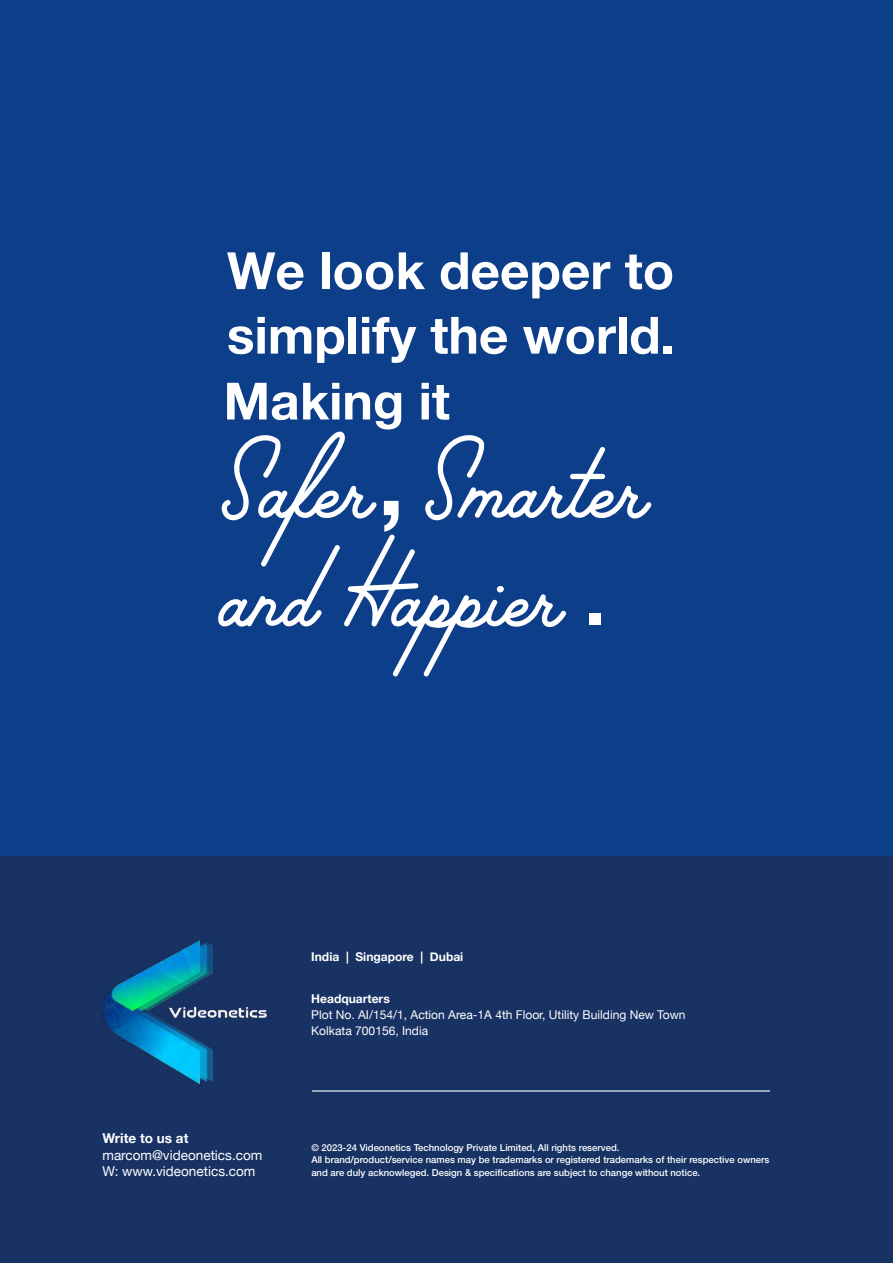
<style>
.page{position:relative;width:893px;height:1263px;background:#0c3e89}
.page>*{position:absolute;margin:0;border:0;box-sizing:border-box;transform-origin:0 0}
.t1{font:105.45px/108.6px "Palm Canyon Drive Trial";color:#fff}
.t2{font:700 51.45px/65.2px "Helvetica Neue";color:#fff;text-align:justify}
.t3{font:13.65px/16.4px "Helvetica Neue";color:#fff}
.t4{font:700 13.65px "Helvetica Neue";color:#fff}
.t5{font:12.15px/16px "Helvetica Neue";color:#fff}
.t6{font:700 12.15px "Helvetica Neue";color:#fff}
.t7{font:500 9.6px/12.8px "Helvetica Neue";color:#fff}
.s1{font-family:"Helvetica Neue";font-weight:500}
</style>
<div class="page">
<div style="left:589px;top:614px;width:12px;height:11px;background:#fff"></div>
<div style="left:0;top:856px;width:893px;height:407px;background:#183263"></div>
<hr style="left:312px;top:1090px;width:458px;height:1px;background:#fff">
<img style="left:102px;top:940px;width:165px;height:144px">
<h2 class="t2" style="left:223px;top:237px;width:453px">We look deeper to simplify the world.<br>Making it</h2>
<h1 class="t1" style="left:220px;top:424px;width:428px">Safer<span class="s1">,</span> Smarter and Happier</h1>
<p class="t6" style="left:311px;top:950px;width:154px">India | Singapore | Dubai</p>
<h3 class="t4" style="left:102px;top:1129px;width:88px">Write to us at</h3>
<h3 class="t3" style="left:102px;top:1146px;width:161px">marcom@videonetics.com<br>W: www.videonetics.com</h3>
<p class="t6" style="left:311px;top:991px;width:80px">Headquarters</p>
<p class="t5" style="left:311px;top:1006px;width:376px">Plot No. AI/154/1, Action Area-1A 4th Floor, Utility Building New Town<br>Kolkata 700156, India</p>
<p class="t7" style="left:311px;top:1141px;width:460px">© 2023-24 Videonetics Technology Private Limited, All rights reserved.<br>All brand/product/service names may be trademarks or registered trademarks of their respective owners and are duly acknowleged. Design &amp; specifications are subject to change without notice.</p>
</div>
